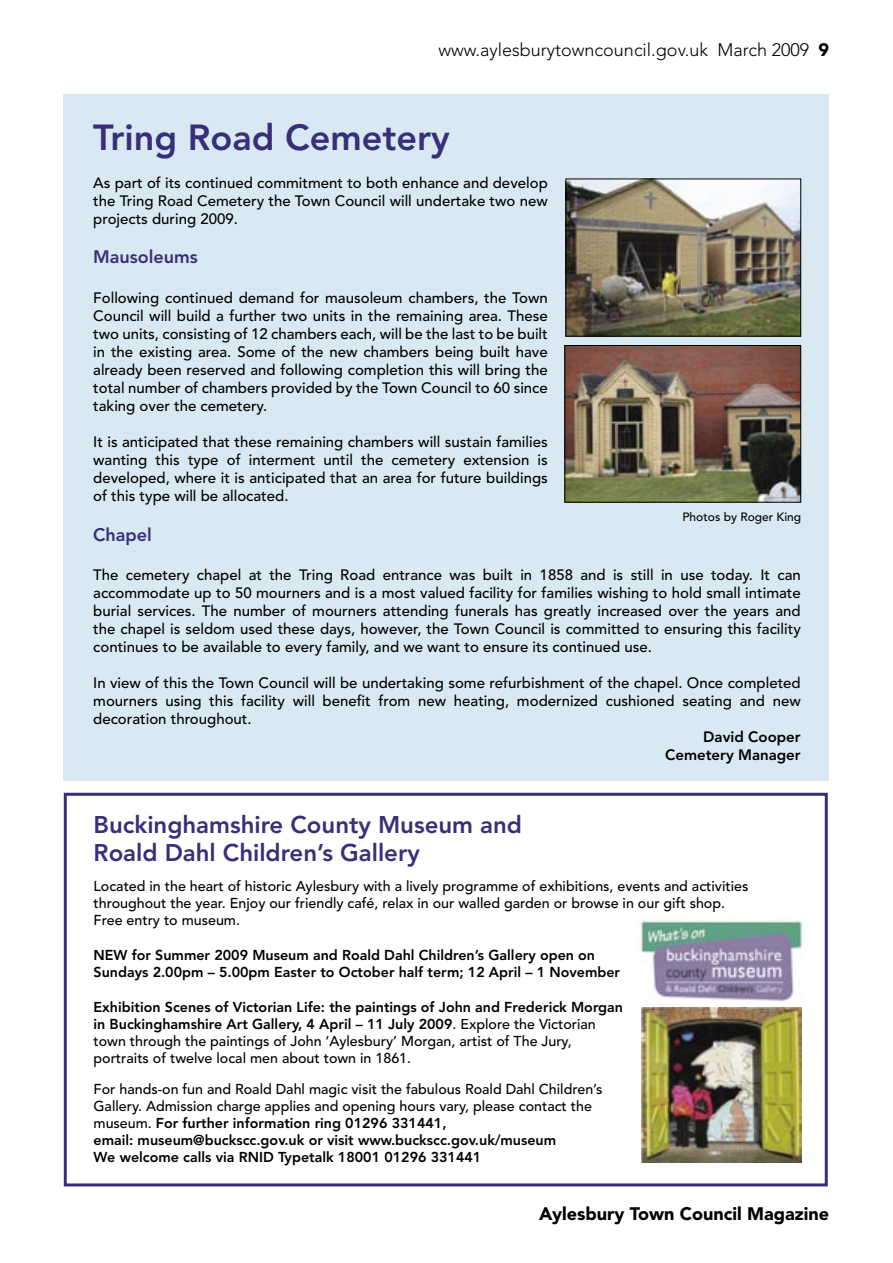
<style>
.page{position:relative;width:893px;height:1263px;background:#fff}
.page>*{position:absolute;margin:0;border:0;box-sizing:border-box;transform-origin:0 0}
.t1{font:800 36px "Avenir";color:#392e7a}
.t2{font:800 24px "Avenir";color:#392e7a}
.t3{font:300 18px "Avenir";color:#000}
.t4{font:900 18px "Avenir";color:#000}
.t5{font:800 18px "Avenir";color:#392e7a}
.t6{font:500 15px/18px "Avenir";color:#000;text-align:justify}
.t7{font:800 15px "Avenir";color:#000}
.t8{font:500 14.25px/17.1px "Avenir";color:#000}
.t9{font:800 14.25px "Avenir";color:#000}
.t10{font:500 12px "Avenir";color:#000}
.s1{font-weight:900}
.s2{font-weight:800}
</style>
<div class="page">
<div style="left:64px;top:94px;width:765px;height:687px;background:#d9e9f3"></div>
<div style="left:64px;top:793px;width:764px;height:393px;border:3px solid #392e7a"></div>
<img style="left:641px;top:1008px;width:160px;height:154px">
<img style="left:640px;top:920px;width:163px;height:82px">
<img style="left:568px;top:181px;width:231px;height:153px">
<div style="left:566px;top:179px;width:235px;height:157px;border:1px solid #000"></div>
<img style="left:566px;top:347px;width:233px;height:153px">
<div style="left:564px;top:345px;width:237px;height:157px;border:1px solid #000"></div>
<p class="t3" style="left:438px;top:39px;width:392px">www.aylesburytowncouncil.gov.uk March 2009 <span class="s1">9</span></p>
<p class="t1" style="left:93px;top:117px;width:358px">Tring Road Cemetery</p>
<p class="t6" style="left:93px;top:174px;width:456px">As part of its continued commitment to both enhance and develop the Tring Road Cemetery the Town Council will undertake two new projects during 2009.</p>
<p class="t5" style="left:93px;top:247px;width:106px">Mausoleums</p>
<p class="t6" style="left:93px;top:289px;width:456px">Following continued demand for mausoleum chambers, the Town Council will build a further two units in the remaining area. These two units, consisting of 12 chambers each, will be the last to be built in the existing area. Some of the new chambers being built have already been reserved and following completion this will bring the total number of chambers provided by the Town Council to 60 since taking over the cemetery.</p>
<p class="t6" style="left:93px;top:433px;width:456px">It is anticipated that these remaining chambers will sustain families wanting this type of interment until the cemetery extension is developed, where it is anticipated that an area for future buildings of this type will be allocated.</p>
<p class="t5" style="left:93px;top:524px;width:60px">Chapel</p>
<p class="t6" style="left:93px;top:566px;width:709px">The cemetery chapel at the Tring Road entrance was built in 1858 and is still in use today. It can accommodate up to 50 mourners and is a most valued facility for families wishing to hold small intimate burial services. The number of mourners attending funerals has greatly increased over the years and the chapel is seldom used these days, however, the Town Council is committed to ensuring this facility continues to be available to every family, and we want to ensure its continued use.</p>
<p class="t6" style="left:93px;top:674px;width:709px">In view of this the Town Council will be undertaking some refurbishment of the chapel. Once completed mourners using this facility will benefit from new heating, modernized cushioned seating and new decoration throughout.</p>
<p class="t7" style="left:703px;top:728px;width:99px">David Cooper</p>
<p class="t7" style="left:665px;top:746px;width:137px">Cemetery Manager</p>
<p class="t10" style="left:682px;top:510px;width:120px">Photos by Roger King</p>
<p class="t2" style="left:94px;top:810px;width:430px">Buckinghamshire County Museum and</p>
<p class="t2" style="left:94px;top:839px;width:328px">Roald Dahl Children’s Gallery</p>
<p class="t8" style="left:94px;top:877px;width:656px">Located in the heart of historic Aylesbury with a lively programme of exhibitions, events and activities throughout the year. Enjoy our friendly café, relax in our walled garden or browse in our gift shop.</p>
<p class="t8" style="left:94px;top:911px;width:148px">Free entry to museum.</p>
<p class="t9" style="left:94px;top:946px;width:503px">NEW for Summer 2009 Museum and Roald Dahl Children’s Gallery open on</p>
<p class="t9" style="left:94px;top:963px;width:528px">Sundays 2.00pm – 5.00pm Easter to October half term; 12 April – 1 November</p>
<p class="t8" style="left:94px;top:999px;width:531px"><span class="s2">Exhibition Scenes of Victorian Life: the paintings of John and Frederick Morgan in Buckinghamshire Art Gallery, 4 April – 11 July 2009</span>. Explore the Victorian town through the paintings of John ‘Aylesbury’ Morgan, artist of The Jury, portraits of twelve local men about town in 1861.</p>
<p class="t8" style="left:94px;top:1081px;width:510px">For hands-on fun and Roald Dahl magic visit the fabulous Roald Dahl Children’s<br>Gallery. Admission charge applies and opening hours vary, please contact the museum. <span class="s2">For further information ring 01296 331441,</span></p>
<p class="t9" style="left:94px;top:1132px;width:464px">email: museum@buckscc.gov.uk or visit www.buckscc.gov.uk/museum</p>
<p class="t9" style="left:94px;top:1149px;width:389px">We welcome calls via RNID Typetalk 18001 01296 331441</p>
<p class="t4" style="left:539px;top:1203px;width:291px">Aylesbury Town Council Magazine</p>
</div>
